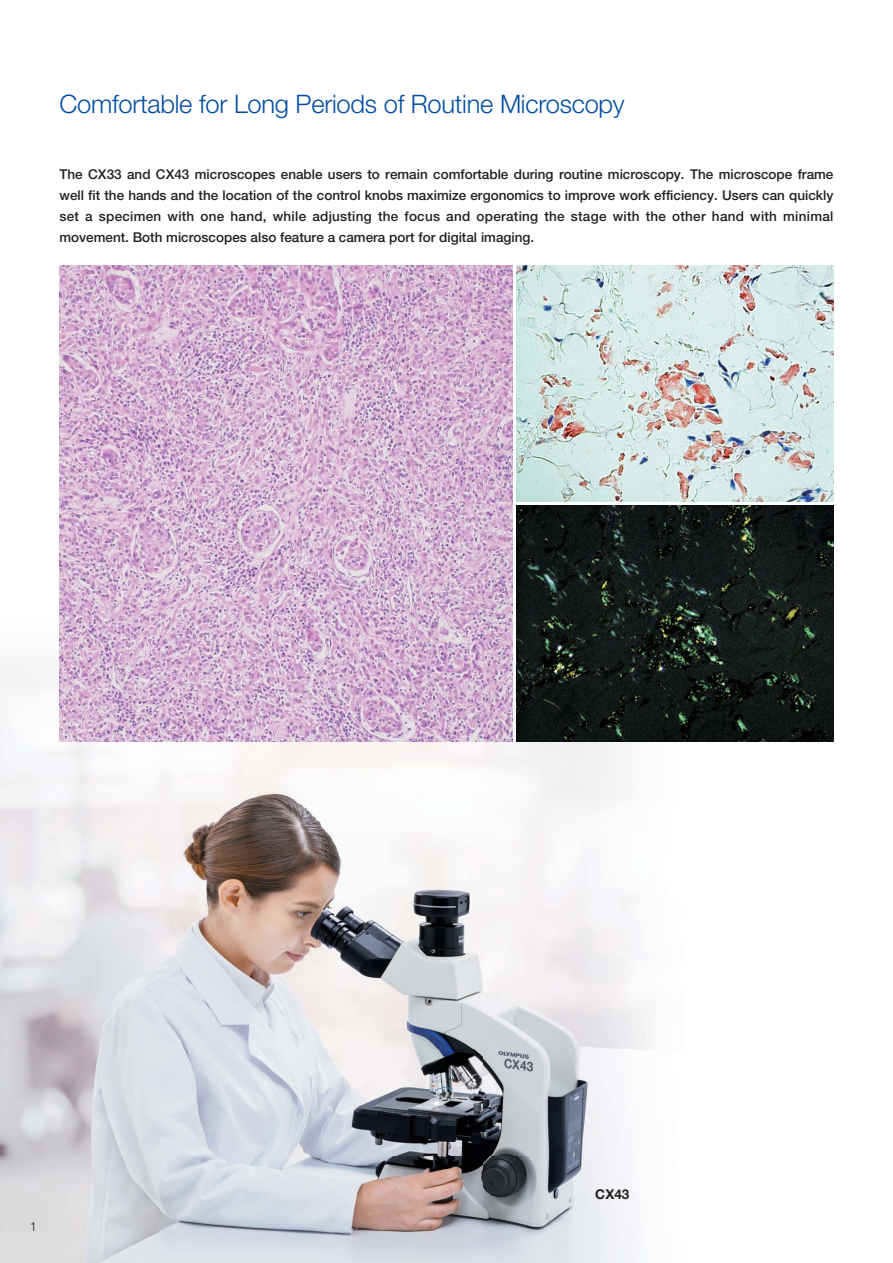
<style>
.page{position:relative;width:893px;height:1263px;background:#fff}
.page>*{position:absolute;margin:0;border:0;box-sizing:border-box;transform-origin:0 0}
.t1{font:300 25.5px "Helvetica Neue LT Std";letter-spacing:-.01em;color:#034ea2}
.t2{font:500 13.5px/21px "Helvetica Neue LT Std";color:#231f20;text-align:justify}
.t3{font:700 13.5px "Helvetica Neue LT Std";color:#231f20}
.t4{font:300 12.75px "Helvetica Neue LT Std";color:#231f20}
</style>
<div class="page">
<img style="left:0;top:619px;width:699px;height:644px">
<img style="left:60px;top:266px;width:453px;height:475px">
<img style="left:517px;top:266px;width:316px;height:236px">
<img style="left:517px;top:505px;width:316px;height:236px">
<h1 class="t1" style="left:60px;top:94px;width:567px">Comfortable for Long Periods of Routine Microscopy</h1>
<p class="t2" style="left:60px;top:165px;width:775px">The CX33 and CX43 microscopes enable users to remain comfortable during routine microscopy. The microscope frame well fit the hands and the location of the control knobs maximize ergonomics to improve work efficiency. Users can quickly set a specimen with one hand, while adjusting the focus and operating the stage with the other hand with minimal movement. Both microscopes also feature a camera port for digital imaging.</p>
<p class="t4" style="left:30px;top:1222px;width:9px">1</p>
<p class="t3" style="left:595px;top:1186px;width:36px">CX43</p>
</div>
